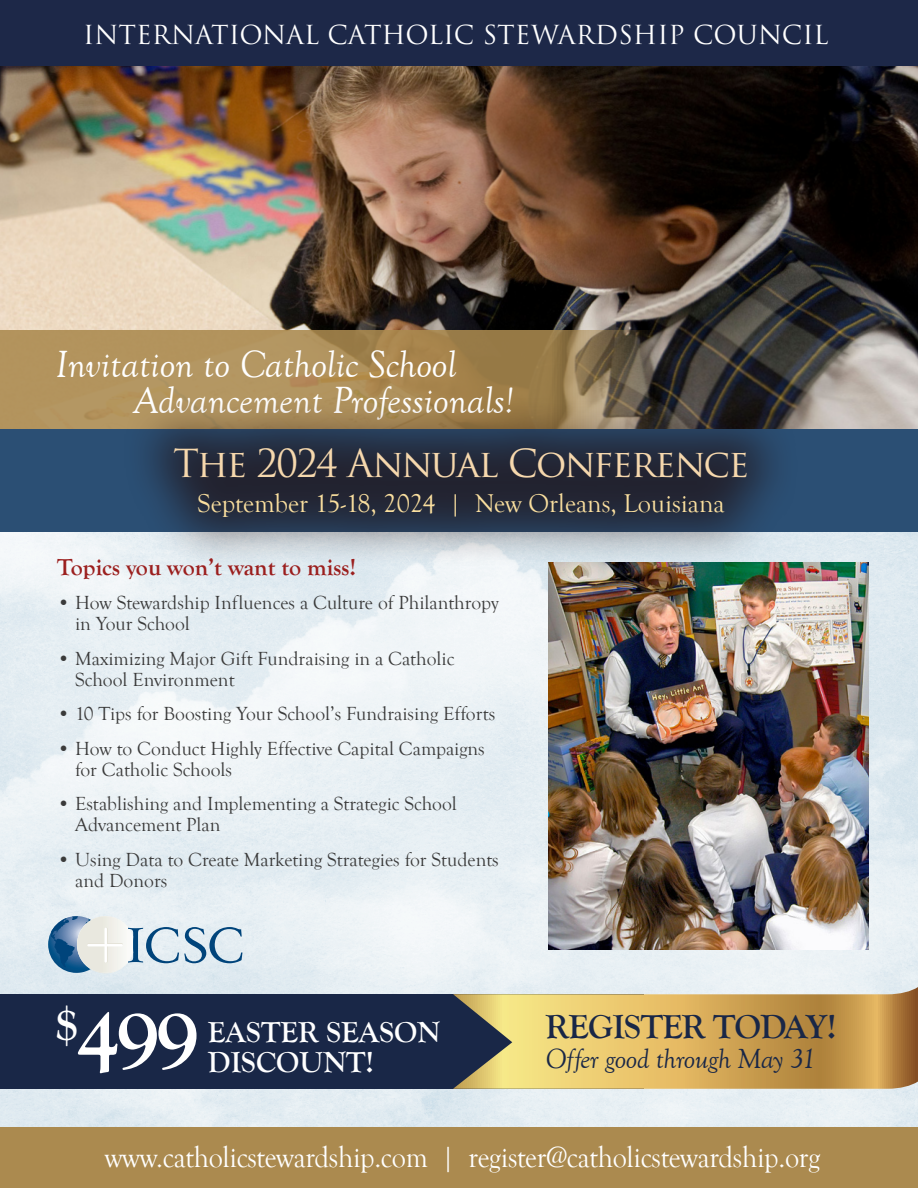
<style>
.page{position:relative;width:918px;height:1188px;background:#fff}
.page>*{position:absolute;margin:0;border:0;box-sizing:border-box;transform-origin:0 0}
.t1{font:700 86.25px "Goudy Old Style T";color:#fff}
.t2{font:italic 39px/36px "Goudy Old Style T";color:#fff}
.t3{font:37.65px "Trajan Pro";letter-spacing:-.04em;color:#f6d8ad}
.t4{font:700 34.5px "Goudy Old Style T";letter-spacing:-.02em;color:#192747}
.t5{font:30px "Goudy Old Style T";letter-spacing:-.01em;color:#fff;scale:.94 1}
.t6{font:700 30px/30px "Goudy Old Style T";color:#fff}
.t7{font:italic 28.5px "Goudy Old Style T";letter-spacing:-.01em;color:#192747}
.t8{font:26.4px "Goudy Old Style T";color:#fadf9f}
.t9{font:25.5px "Trajan Pro";color:#fff}
.t10{font:700 24px "Goudy Old Style T";color:#9b1f1e}
.List_Paragraph{font:19.5px/21px "Goudy Old Style T";color:#3a3a3a}
</style>
<div class="page">
<img style="left:0;top:65px;width:918px;height:365px">
<div style="left:0;top:994px;width:644px;height:95px;background:#192747"></div>
<svg style="left:0;top:330px;width:671px;height:100px;background:#a48756"></svg>
<div style="left:0;top:430px;width:918px;height:102px;background:#2b4f74"></div>
<div style="left:121px;top:395px;width:679px;height:175px;background:#1d0400;opacity:.59"></div>
<div style="left:0;top:0;width:918px;height:65px;background:#1d2848"></div>
<img style="left:548px;top:562px;width:321px;height:388px">
<div style="left:0;top:1127px;width:918px;height:61px;background:#ab8a4f"></div>
<svg style="left:453px;top:987px;width:465px;height:102px;background:#ccac67"></svg>
<svg style="left:48px;top:916px;width:194px;height:57px;background:#b8cbd8"></svg>
<hr style="left:105px;top:928px;width:3px;height:35px;background:#e5e3d8">
<hr style="left:87px;top:943px;width:36px;height:3px;background:#e5e3d8">
<hr style="left:87px;top:944px;width:36px;height:2px;background:#fff">
<hr style="left:105px;top:928px;width:2px;height:35px;background:#fff">
<p class="t9" style="left:83px;top:19px;width:747px">INTERNATIONAL CATHOLIC STEWARDSHIP COUNCIL</p>
<p class="t2" style="left:133px;top:348px;width:382px;text-indent:-78px">Invitation to Catholic School<br>Advancement Professionals!</p>
<p class="t3" style="left:173px;top:440px;width:578px">The 2024 Annual Conference</p>
<p class="t8" style="left:198px;top:489px;width:529px">September 15-18, 2024 | New Orleans, Louisiana</p>
<p class="t10" style="left:57px;top:553px;width:300px">Topics you won’t want to miss!</p>
<p class="List_Paragraph" style="left:75px;top:593px;width:425px;text-indent:-18px">• How Stewardship Influences a Culture of Philanthropy in Your School</p>
<p class="List_Paragraph" style="left:75px;top:648px;width:381px;text-indent:-18px">• Maximizing Major Gift Fundraising in a Catholic<br>School Environment</p>
<p class="List_Paragraph" style="left:57px;top:704px;width:440px">• 10 Tips for Boosting Your School’s Fundraising Efforts</p>
<p class="List_Paragraph" style="left:75px;top:738px;width:411px;text-indent:-18px">• How to Conduct Highly Effective Capital Campaigns for Catholic Schools</p>
<p class="List_Paragraph" style="left:75px;top:794px;width:383px;text-indent:-18px">• Establishing and Implementing a Strategic School<br>Advancement Plan</p>
<p class="List_Paragraph" style="left:75px;top:849px;width:425px;text-indent:-18px">• Using Data to Create Marketing Strategies for Students and Donors</p>
<p class="t1" style="left:55px;top:992px;width:145px"><sup>$</sup>499</p>
<p class="t6" style="left:208px;top:1017px;width:234px">EASTER SEASON<br>DISCOUNT!</p>
<p class="t4" style="left:545px;top:1007px;width:292px">REGISTER TODAY!</p>
<p class="t7" style="left:545px;top:1043px;width:272px">Offer good through May 31</p>
<p class="t5" style="left:105px;top:1141px;width:763px">www.catholicstewardship.com | register@catholicstewardship.org</p>
</div>
